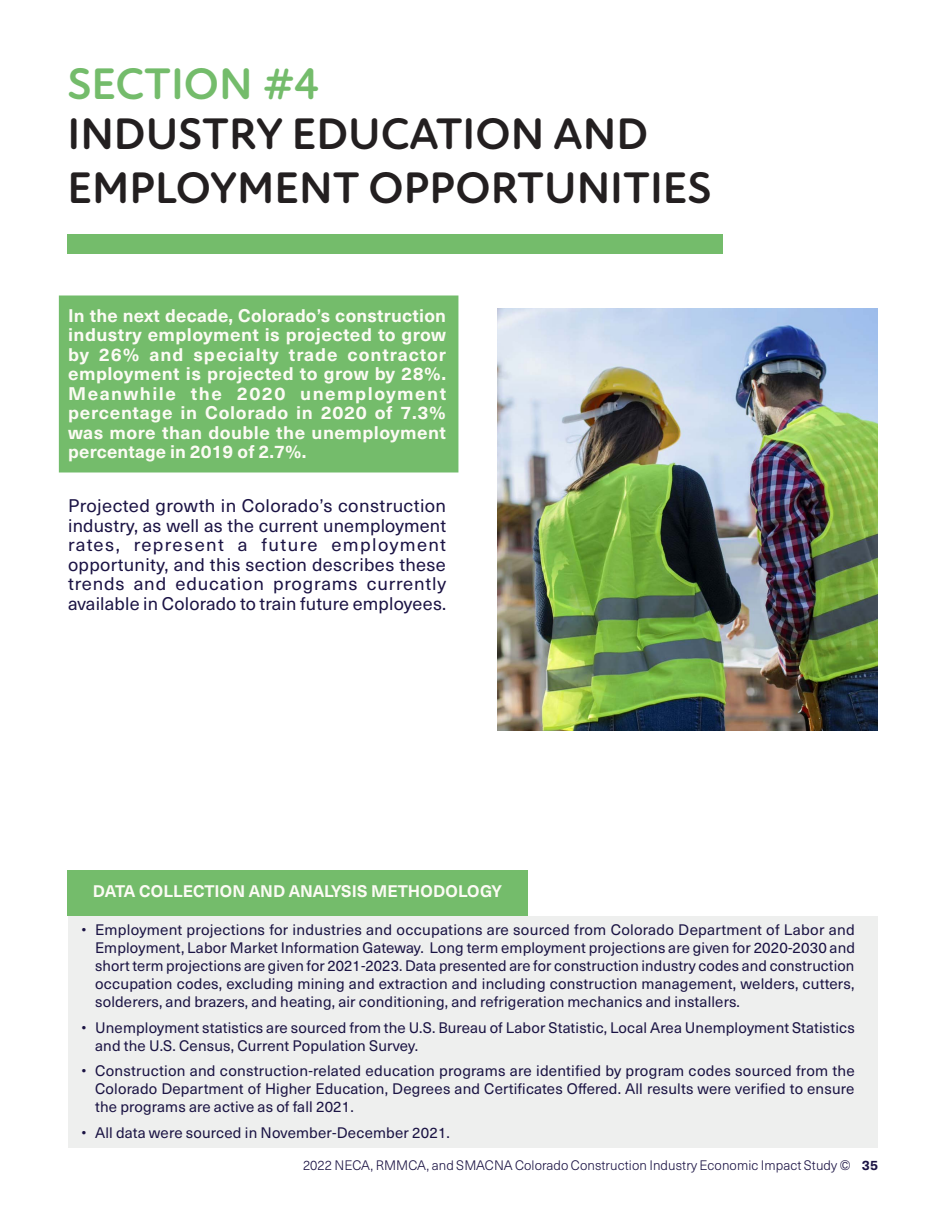
<style>
.page{position:relative;width:945px;height:1215px;background:#fff}
.page>*{position:absolute;margin:0;border:0;box-sizing:border-box;transform-origin:0 0}
.Header1{font:700 45px/54px "Atten Round New";color:#231f20}
.Header1-2{font:700 45px "Atten Round New";color:#74bc6b}
.Body{font:700 18px/19.5px "Neue Haas Unica W1 G";letter-spacing:.025em;color:#fcfbf4;text-align:justify}
.Body-2{font:18px/19.5px "Neue Haas Unica W1 G";letter-spacing:.01em;color:#1b1344;text-align:justify}
.Methodology{font:700 16.5px "Neue Haas Unica W1 G";color:#fcfbf4}
.t1{font:15px/18px "Neue Haas Unica W1 G";letter-spacing:.01em;color:#1a1343;text-align:justify}
.t2{font:300 13.5px "Neue Haas Unica W1 G";letter-spacing:.005em;color:#1b1344}
.s1{font-weight:700}
</style>
<div class="page">
<div style="left:59px;top:296px;width:399px;height:176px;background:#74bc6b"></div>
<div style="left:68px;top:916px;width:810px;height:232px;background:#eeefee"></div>
<div style="left:68px;top:234px;width:655px;height:20px;background:#74bc6b"></div>
<div style="left:68px;top:871px;width:460px;height:45px;background:#74bc6b"></div>
<img style="left:497px;top:308px;width:381px;height:422px">
<p class="Header1-2" style="left:68px;top:57px;width:253px">SECTION #4</p>
<p class="Header1" style="left:68px;top:108px;width:646px">INDUSTRY EDUCATION AND<br>EMPLOYMENT OPPORTUNITIES</p>
<p class="Body" style="left:68px;top:304px;width:380px">In the next decade, Colorado’s construction industry employment is projected to grow by 26% and specialty trade contractor employment is projected to grow by 28%.<br>Meanwhile the 2020 unemployment percentage in Colorado in 2020 of 7.3% was more than double the unemployment percentage in 2019 of 2.7%.</p>
<p class="Body-2" style="left:68px;top:495px;width:380px">Projected growth in Colorado’s construction industry, as well as the current unemployment rates, represent a future employment opportunity, and this section describes these trends and education programs currently available in Colorado to train future employees.</p>
<p class="Methodology" style="left:93px;top:879px;width:411px">DATA COLLECTION AND ANALYSIS METHODOLOGY</p>
<p class="t1" style="left:95px;top:920px;width:762px;text-indent:-14px">• Employment projections for industries and occupations are sourced from Colorado Department of Labor and Employment, Labor Market Information Gateway. Long term employment projections are given for 2020-2030 and short term projections are given for 2021-2023. Data presented are for construction industry codes and construction occupation codes, excluding mining and extraction and including construction management, welders, cutters, solderers, and brazers, and heating, air conditioning, and refrigeration mechanics and installers.</p>
<p class="t1" style="left:95px;top:1018px;width:761px;text-indent:-14px">• Unemployment statistics are sourced from the U.S. Bureau of Labor Statistic, Local Area Unemployment Statistics and the U.S. Census, Current Population Survey.</p>
<p class="t1" style="left:95px;top:1061px;width:761px;text-indent:-14px">• Construction and construction-related education programs are identified by program codes sourced from the Colorado Department of Higher Education, Degrees and Certificates Offered. All results were verified to ensure the programs are active as of fall 2021.</p>
<p class="t1" style="left:82px;top:1123px;width:370px">• All data were sourced in November-December 2021.</p>
<p class="t2" style="left:303px;top:1155px;width:577px">2022 NECA, RMMCA, and SMACNA Colorado Construction Industry Economic Impact Study © <span class="s1">35</span></p>
</div>
